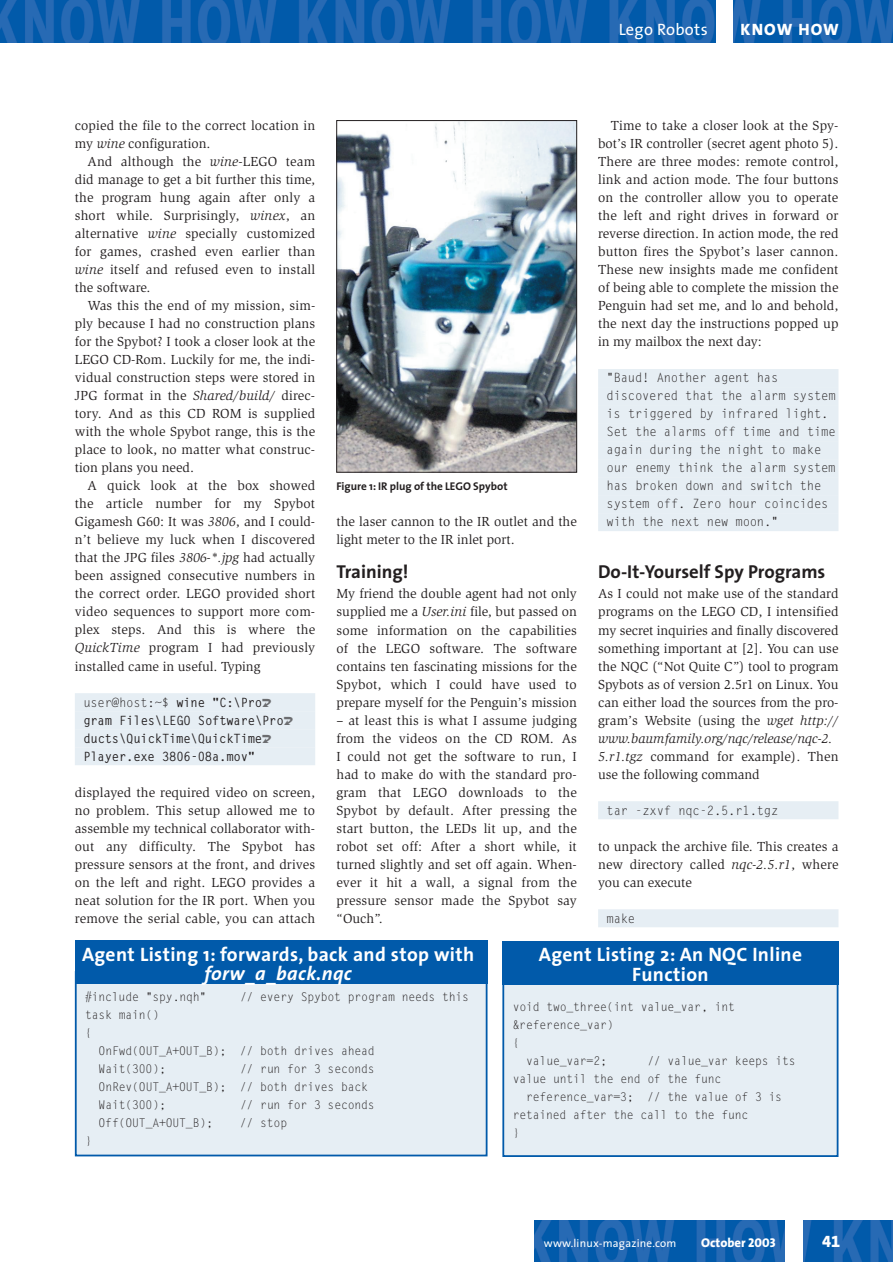
<style>
.page{position:relative;width:893px;height:1262px;background:#fff}
.page>*{position:absolute;margin:0;border:0;box-sizing:border-box;transform-origin:0 0}
.t1{font:700 19.5px/19.5px "The Sans";letter-spacing:.015em;color:#fff;text-align:center}
.t2{font:italic 700 19.5px "The Sans";letter-spacing:.02em;color:#fff}
.t3{font:700 18.75px "The Sans";color:#231f20}
.t4{font:16.5px "The Sans";letter-spacing:.02em;color:#fff}
.t5{font:16.5px "The Sans Extra Bold Caps";letter-spacing:.07em;color:#fff}
.t6{font:16.5px "The Sans Extra Bold Expert";color:#fff}
.t7{font:13.5px/18px "Slimbach";color:#231f20;text-align:justify}
.t8{font:12.75px/18px "Gothic Looser";letter-spacing:-.02em;color:#231f20;scale:.96 1}
.t9{font:700 12.75px/18px "Gothic Looser";letter-spacing:-.015em;color:#231f20;scale:.96 1}
.t10{font:800 12.75px "The Sans";color:#fff}
.t11{font:12px/18px "Gothic Looser";letter-spacing:-.02em;color:#231f20;scale:.96 1}
.t12{font:700 11.25px "The Sans";color:#231f20}
.t13{font:11.25px "The Sans";letter-spacing:.02em;color:#fff}
.s1{font-style:italic}
.s2{font-weight:400}
.s3{font-family:"The Sans Extra Bold Caps";font-weight:400}
</style>
<div class="page">
<div style="left:75px;top:693px;width:240px;height:18px;background:#e6eef4"></div>
<div style="left:75px;top:711px;width:240px;height:18px;background:#e6eef4"></div>
<div style="left:75px;top:729px;width:240px;height:18px;background:#e6eef4"></div>
<div style="left:75px;top:747px;width:240px;height:18px;background:#e6eef4"></div>
<div style="left:598px;top:369px;width:240px;height:18px;background:#e6eef4"></div>
<div style="left:598px;top:387px;width:240px;height:18px;background:#e6eef4"></div>
<div style="left:598px;top:405px;width:240px;height:18px;background:#e6eef4"></div>
<div style="left:598px;top:423px;width:240px;height:18px;background:#e6eef4"></div>
<div style="left:598px;top:441px;width:240px;height:18px;background:#e6eef4"></div>
<div style="left:598px;top:459px;width:240px;height:18px;background:#e6eef4"></div>
<div style="left:598px;top:477px;width:240px;height:18px;background:#e6eef4"></div>
<div style="left:598px;top:495px;width:240px;height:18px;background:#e6eef4"></div>
<div style="left:598px;top:513px;width:240px;height:18px;background:#e6eef4"></div>
<div style="left:598px;top:801px;width:240px;height:18px;background:#e6eef4"></div>
<div style="left:598px;top:909px;width:240px;height:18px;background:#e6eef4"></div>
<img style="left:534px;top:1220px;width:358px;height:41px">
<div style="left:785px;top:1220px;width:17px;height:41px;background:#fff"></div>
<img style="left:0;top:0;width:892px;height:43px">
<div style="left:716px;top:0;width:16px;height:43px;background:#fff"></div>
<img style="left:338px;top:122px;width:237px;height:348px">
<div style="left:336px;top:120px;width:241px;height:352px;border:1px solid #231f20"></div>
<div style="left:76px;top:972px;width:410px;height:183px;background:#e6eef4"></div>
<div style="left:75px;top:971px;width:412px;height:185px;border:2px solid #015aaa"></div>
<div style="left:75px;top:940px;width:412px;height:44px;background:#015aaa"></div>
<div style="left:503px;top:973px;width:334px;height:183px;background:#e6eef4"></div>
<div style="left:502px;top:972px;width:336px;height:185px;border:2px solid #015aaa"></div>
<div style="left:502px;top:941px;width:336px;height:43px;background:#015aaa"></div>
<p class="t4" style="left:618px;top:23px;width:90px">Lego Robots</p>
<p class="t5" style="left:740px;top:20px;width:100px">KNOW HOW</p>
<p class="t7" style="left:75px;top:118px;width:242px">copied the file to the correct location in my <span class="s1">wine</span> configuration.</p>
<p class="t7" style="left:75px;top:154px;width:242px;text-indent:13px">And although the <span class="s1">wine</span>-LEGO team did manage to get a bit further this time, the program hung again after only a short while. Surprisingly, <span class="s1">winex</span>, an alternative <span class="s1">wine</span> specially customized for games, crashed even earlier than <span class="s1">wine</span> itself and refused even to install the software.</p>
<p class="t7" style="left:75px;top:298px;width:242px;text-indent:13px">Was this the end of my mission, sim&shy;ply because I had no construction plans for the Spybot? I took a closer look at the LEGO CD-Rom. Luckily for me, the indi&shy;vidual construction steps were stored in JPG format in the <span class="s1">Shared/build/</span> direc&shy;tory. And as this CD ROM is supplied with the whole Spybot range, this is the place to look, no matter what construc&shy;tion plans you need.</p>
<p class="t7" style="left:75px;top:478px;width:242px;text-indent:13px">A quick look at the box showed the article number for my Spybot Gigamesh G60: It was <span class="s1">3806</span>, and I could&shy;n’t believe my luck when I discovered that the JPG files <span class="s1">3806-*.jpg</span> had actually been assigned consecutive numbers in the correct order. LEGO provided short video sequences to support more com&shy;plex steps. And this is where the <span class="s1">QuickTime</span> program I had previously installed came in useful. Typing</p>
<p class="t9" style="left:83px;top:694px;width:210px"><span class="s2">user@host:~$</span> wine "C:\Pro gram Files\LEGO Software\Pro ducts\QuickTime\QuickTime<br>Player.exe 3806-08a.mov"</p>
<p class="t7" style="left:75px;top:784px;width:242px">displayed the required video on screen, no problem. This setup allowed me to assemble my technical collaborator with&shy;out any difficulty. The Spybot has pressure sensors at the front, and drives on the left and right. LEGO provides a neat solution for the IR port. When you remove the serial cable, you can attach</p>
<p class="t12" style="left:336px;top:482px;width:172px">Figure 1: IR plug of the LEGO Spybot</p>
<p class="t7" style="left:336px;top:514px;width:242px">the laser cannon to the IR outlet and the light meter to the IR inlet port.</p>
<h2 class="t3" style="left:336px;top:565px;width:74px">Training!</h2>
<p class="t7" style="left:336px;top:586px;width:242px">My friend the double agent had not only supplied me a <span class="s1">User.ini</span> file, but passed on some information on the capabilities of the LEGO software. The software contains ten fascinating missions for the Spybot, which I could have used to prepare myself for the Penguin’s mission</p>
<p class="t7" style="left:336px;top:712px;width:242px">– at least this is what I assume judging from the videos on the CD ROM. As I could not get the software to run, I had to make do with the standard pro&shy;gram that LEGO downloads to the Spybot by default. After pressing the start button, the LEDs lit up, and the robot set off: After a short while, it turned slightly and set off again. When&shy;ever it hit a wall, a signal from the pressure sensor made the Spybot say “Ouch”.</p>
<p class="t7" style="left:598px;top:118px;width:242px;text-indent:13px">Time to take a closer look at the Spy&shy;bot’s IR controller (secret agent photo 5).<br>There are three modes: remote control, link and action mode. The four buttons on the controller allow you to operate the left and right drives in forward or reverse direction. In action mode, the red button fires the Spybot’s laser cannon.<br>These new insights made me confident of being able to complete the mission the Penguin had set me, and lo and behold, the next day the instructions popped up in my mailbox the next day:</p>
<p class="t8" style="left:606px;top:370px;width:240px">"Baud! Another agent has discovered that the alarm system is triggered by infrared light.<br>Set the alarms off time and time again during the night to make our enemy think the alarm system has broken down and switch the system off. Zero hour coincides with the next new moon."</p>
<h2 class="t3" style="left:598px;top:565px;width:229px">Do-It-Yourself Spy Programs</h2>
<p class="t7" style="left:598px;top:586px;width:242px;text-align:left">As I could not make use of the standard programs on the LEGO CD, I intensified my secret inquiries and finally discovered something important at [2]. You can use the NQC (“Not Quite C”) tool to program Spybots as of version 2.5r1 on Linux. You can either load the sources from the pro&shy;gram’s Website (using the <span class="s1">wget http:// www.baumfamily.org/nqc/release/nqc-2.<br>5.r1.tgz</span> command for example). Then use the following command</p>
<p class="t8" style="left:606px;top:802px;width:180px">tar -zxvf nqc-2.5.r1.tgz</p>
<p class="t7" style="left:598px;top:838px;width:242px">to unpack the archive file. This creates a new directory called <span class="s1">nqc-2.5.r1</span>, where you can execute</p>
<p class="t8" style="left:606px;top:910px;width:31px">make</p>
<h1 class="t1" style="left:82px;top:946px;width:393px">Agent Listing 1: forwards, back and stop with</h1>
<h1 class="t2" style="left:204px;top:966px;width:149px">forw_a_back.nqc</h1>
<p class="t11" style="left:85px;top:989px;width:128px">#include "spy.nqh"</p>
<p class="t11" style="left:240px;top:989px;width:240px">// every Spybot program needs this</p>
<p class="t11" style="left:85px;top:1007px;width:79px">task main() {</p>
<p class="t11" style="left:99px;top:1043px;width:289px">OnFwd(OUT_A+OUT_B); // both drives ahead<br>Wait(300);</p>
<p class="t11" style="left:99px;top:1061px;width:289px;text-indent:141px">// run for 3 seconds<br>OnRev(OUT_A+OUT_B); // both drives back<br>Wait(300);</p>
<p class="t11" style="left:240px;top:1097px;width:142px">// run for 3 seconds</p>
<p class="t11" style="left:85px;top:1133px;width:9px">}</p>
<p class="t11" style="left:99px;top:1115px;width:121px">Off(OUT_A+OUT_B);</p>
<p class="t11" style="left:240px;top:1115px;width:51px">// stop</p>
<h1 class="t1" style="left:539px;top:946px;width:265px">Agent Listing 2: An NQC Inline<br>Function</h1>
<p class="t11" style="left:512px;top:999px;width:233px">void two_three(int value_var, int</p>
<p class="t11" style="left:512px;top:1017px;width:107px">&amp;reference_var)</p>
<p class="t11" style="left:512px;top:1035px;width:9px">{</p>
<p class="t11" style="left:526px;top:1053px;width:86px">value_var=2;</p>
<p class="t11" style="left:512px;top:1053px;width:296px;text-indent:135px">// value_var keeps its value until the end of the func</p>
<p class="t11" style="left:512px;top:1089px;width:282px;text-indent:13px">reference_var=3; // the value of 3 is retained after the call to the func<br>}</p>
<p class="t13" style="left:543px;top:1238px;width:134px">www.linux-magazine.com</p>
<p class="t10" style="left:701px;top:1237px;width:76px">October <span class="s3">2003</span></p>
<p class="t6" style="left:822px;top:1231px;width:20px">41</p>
</div>
